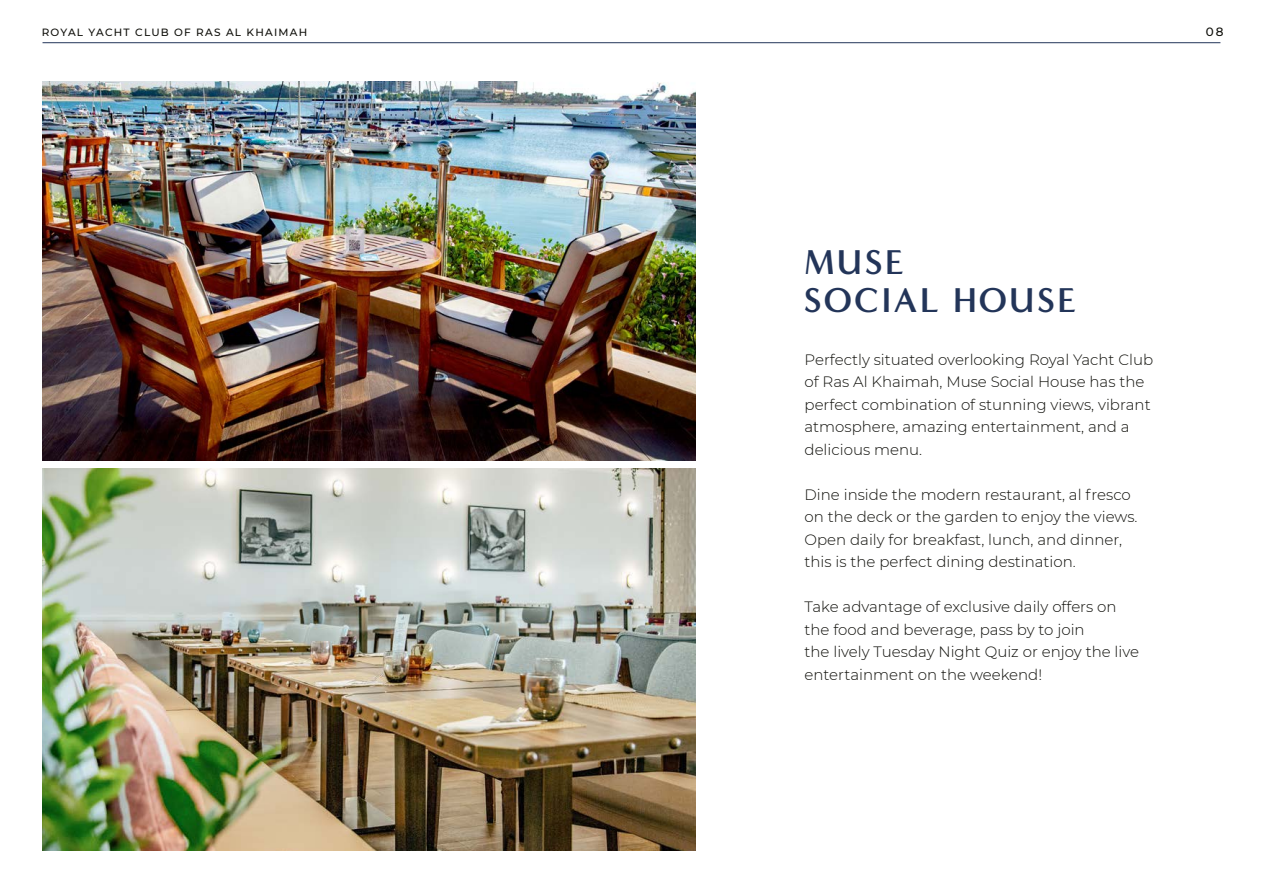
<style>
.page{position:relative;width:1263px;height:893px;background:#fff}
.page>*{position:absolute;margin:0;border:0;box-sizing:border-box;transform-origin:0 0}
.t1{font:700 35.25px/38.1px "Minerva Modern";letter-spacing:.06em;color:#233559}
.t2{font:300 15px/22.5px "Montserrat";color:#0e0e09}
.t3{font:500 12px "Montserrat";color:#0e0e09}
.t4{font:500 10.5px "Montserrat";letter-spacing:.12em;color:#0e0e09}
</style>
<div class="page">
<hr style="left:43px;top:42px;width:1177px;height:1px;background:#233559">
<img style="left:43px;top:81px;width:652px;height:380px">
<img style="left:43px;top:469px;width:652px;height:381px">
<p class="t4" style="left:42px;top:25px;width:267px">ROYAL YACHT CLUB OF RAS AL KHAIMAH</p>
<p class="t3" style="left:1206px;top:23px;width:19px">08</p>
<h1 class="t1" style="left:804px;top:243px;width:274px">MUSE<br>SOCIAL HOUSE</h1>
<p class="t2" style="left:804px;top:347px;width:350px">Perfectly situated overlooking Royal Yacht Club of Ras Al Khaimah, Muse Social House has the perfect combination of stunning views, vibrant atmosphere, amazing entertainment, and a delicious menu.</p>
<p class="t2" style="left:804px;top:482px;width:335px">Dine inside the modern restaurant, al fresco on the deck or the garden to enjoy the views.<br>Open daily for breakfast, lunch, and dinner, this is the perfect dining destination.</p>
<p class="t2" style="left:804px;top:595px;width:336px">Take advantage of exclusive daily offers on the food and beverage, pass by to join<br>the lively Tuesday Night Quiz or enjoy the live entertainment on the weekend!</p>
</div>
